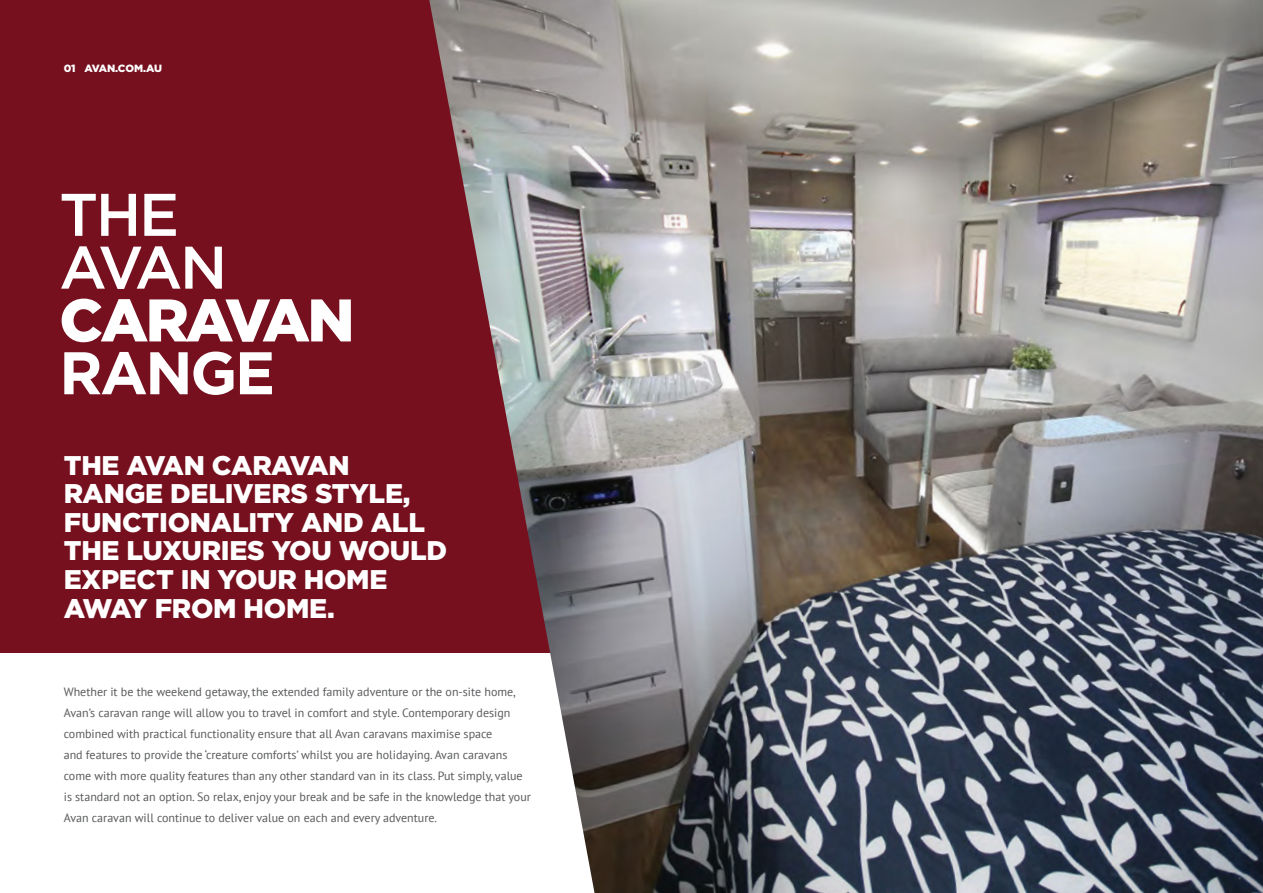
<style>
.page{position:relative;width:1263px;height:893px;background:#fff}
.page>*{position:absolute;margin:0;border:0;box-sizing:border-box;transform-origin:0 0}
.t1{font:500 60px/52.8px "Gotham";letter-spacing:-.04em;color:#fff}
.t2{font:900 60px "Gotham";letter-spacing:-.05em;color:#fff}
.t3{font:700 60px "Gotham";letter-spacing:-.04em;color:#fff}
.t4{font:900 27px/28.5px "Gotham";letter-spacing:-.01em;color:#fff}
.t5{font:12px/21px "PT Sans";color:#58595b}
.t6{font:900 10.5px "Gotham";letter-spacing:-.02em;color:#fff}
</style>
<div class="page">
<div style="left:0;top:0;width:621px;height:653px;background:#76101f"></div>
<img style="left:429px;top:0;width:834px;height:893px">
<p class="t6" style="left:64px;top:61px;width:100px">01 AVAN.COM.AU</p>
<h1 class="t1" style="left:59px;top:187px;width:170px">THE<br>AVAN</h1>
<h1 class="t2" style="left:59px;top:279px;width:297px">CARAVAN</h1>
<h1 class="t3" style="left:59px;top:333px;width:217px">RANGE</h1>
<h2 class="t4" style="left:64px;top:451px;width:385px">THE AVAN CARAVAN<br>RANGE DELIVERS STYLE,<br>FUNCTIONALITY AND ALL<br>THE LUXURIES YOU WOULD<br>EXPECT IN YOUR HOME<br>AWAY FROM HOME.</h2>
<p class="t5" style="left:64px;top:681px;width:469px">Whether it be the weekend getaway, the extended family adventure or the on-site home, Avan’s caravan range will allow you to travel in comfort and style. Contemporary design combined with practical functionality ensure that all Avan caravans maximise space<br>and features to provide the ‘creature comforts’ whilst you are holidaying. Avan caravans come with more quality features than any other standard van in its class. Put simply, value is standard not an option. So relax, enjoy your break and be safe in the knowledge that your Avan caravan will continue to deliver value on each and every adventure.</p>
</div>
